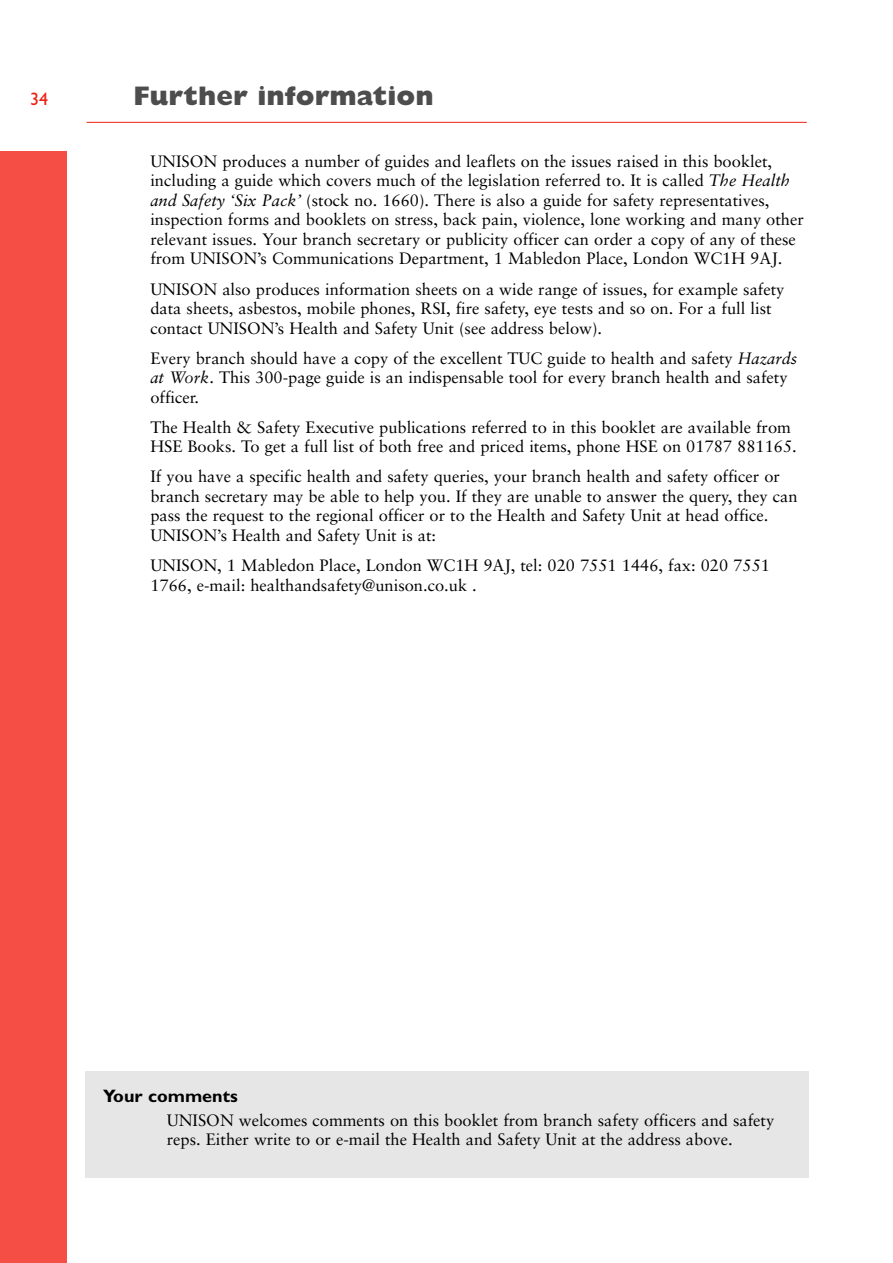
<style>
.page{position:relative;width:893px;height:1263px;background:#fff}
.page>*{position:absolute;margin:0;border:0;box-sizing:border-box;transform-origin:0 0}
.t1{font:800 27px "Gill Sans";color:#4d4d4d}
.t2{font:700 18px "Gill Sans";color:#000}
.t3{font:18px "Gill Sans";color:#f12016}
.t4{font:16.5px/19.5px "Sabon";color:#000}
.s1{font-style:italic}
</style>
<div class="page">
<hr style="left:87px;top:122px;width:719px;height:1px;background:#f12016">
<div style="left:0;top:151px;width:67px;height:1112px;background:#f44e45"></div>
<div style="left:85px;top:1071px;width:723px;height:107px;background:#e6e6e6"></div>
<p class="t3" style="left:30px;top:92px;width:19px">34</p>
<h1 class="t1" style="left:133px;top:87px;width:302px">Further information</h1>
<p class="t4" style="left:150px;top:153px;width:655px">UNISON produces a number of guides and leaflets on the issues raised in this booklet, including a guide which covers much of the legislation referred to. It is called <span class="s1">The Health and Safety ‘Six Pack’</span> (stock no. 1660). There is also a guide for safety representatives, inspection forms and booklets on stress, back pain, violence, lone working and many other relevant issues. Your branch secretary or publicity officer can order a copy of any of these from UNISON’s Communications Department, 1 Mabledon Place, London WC1H 9AJ.</p>
<p class="t4" style="left:150px;top:281px;width:635px">UNISON also produces information sheets on a wide range of issues, for example safety data sheets, asbestos, mobile phones, RSI, fire safety, eye tests and so on. For a full list contact UNISON’s Health and Safety Unit (see address below).</p>
<p class="t4" style="left:150px;top:350px;width:648px">Every branch should have a copy of the excellent TUC guide to health and safety <span class="s1">Hazards at Work</span>. This 300-page guide is an indispensable tool for every branch health and safety officer.</p>
<p class="t4" style="left:150px;top:419px;width:648px">The Health &amp; Safety Executive publications referred to in this booklet are available from<br>HSE Books. To get a full list of both free and priced items, phone HSE on 01787 881165.</p>
<p class="t4" style="left:150px;top:468px;width:648px">If you have a specific health and safety queries, your branch health and safety officer or branch secretary may be able to help you. If they are unable to answer the query, they can pass the request to the regional officer or to the Health and Safety Unit at head office.<br>UNISON’s Health and Safety Unit is at:</p>
<p class="t4" style="left:150px;top:557px;width:621px">UNISON, 1 Mabledon Place, London WC1H 9AJ, tel: 020 7551 1446, fax: 020 7551<br>1766, e-mail: healthandsafety@unison.co.uk .</p>
<p class="t2" style="left:103px;top:1089px;width:136px">Your comments</p>
<p class="t4" style="left:167px;top:1111px;width:609px">UNISON welcomes comments on this booklet from branch safety officers and safety reps. Either write to or e-mail the Health and Safety Unit at the address above.</p>
</div>
